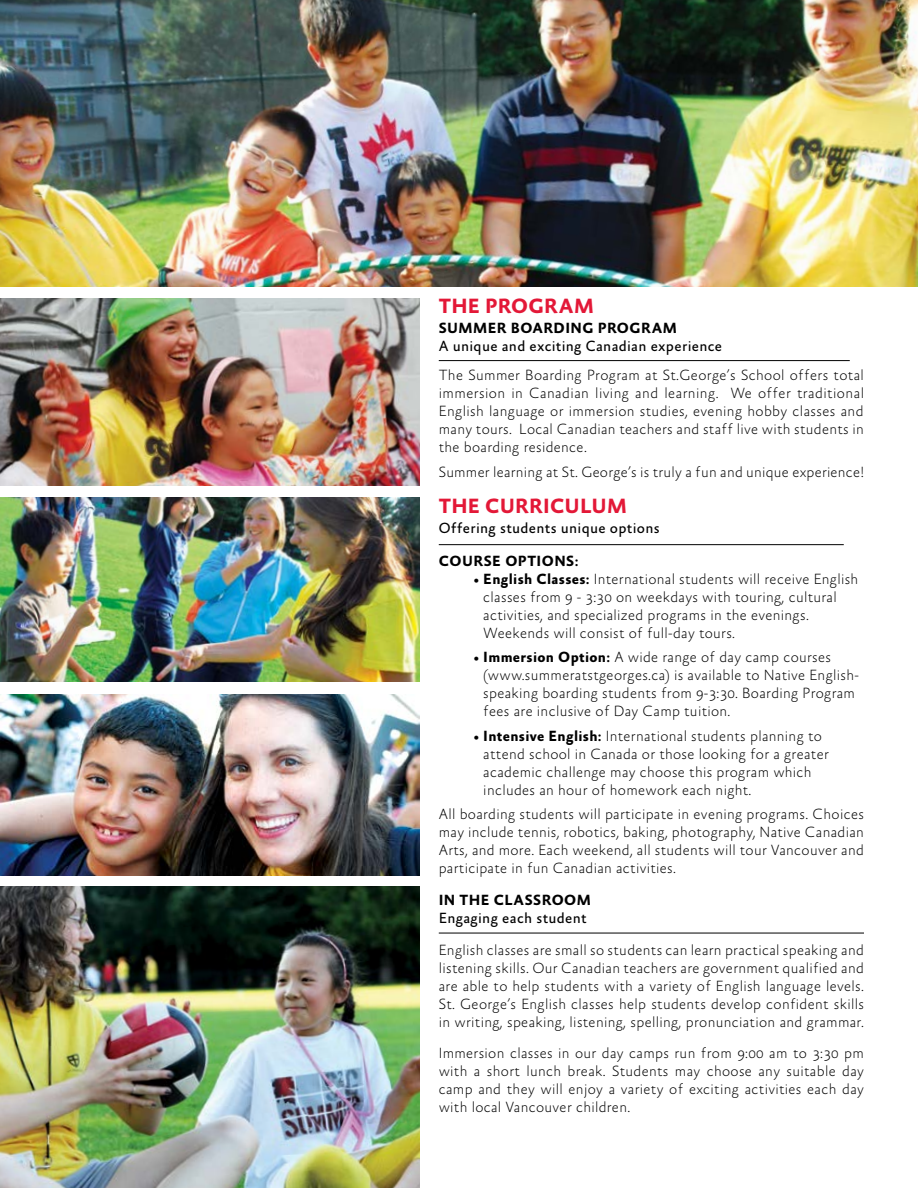
<style>
.page{position:relative;width:918px;height:1188px;background:#fff}
.page>*{position:absolute;margin:0;border:0;box-sizing:border-box;transform-origin:0 0}
.t1{font:700 21px "Absara Sans OT";letter-spacing:.01em;color:#e31837}
.t2{font:100 15px/18px "Absara Sans OT";letter-spacing:.02em;color:#000;text-align:justify}
.t3{font:15px "Absara Sans OT";letter-spacing:.02em;color:#000}
.t4{font:700 15px "Absara Sans OT";letter-spacing:.03em;color:#000}
.s1{font-weight:700}
</style>
<div class="page">
<hr style="left:439px;top:933px;width:425px;height:1px;background:#000">
<hr style="left:439px;top:360px;width:411px;height:1px;background:#000">
<hr style="left:439px;top:544px;width:405px;height:1px;background:#000">
<img style="left:0;top:887px;width:420px;height:301px">
<img style="left:0;top:694px;width:420px;height:181px">
<img style="left:0;top:0;width:918px;height:286px">
<img style="left:0;top:299px;width:420px;height:186px">
<img style="left:0;top:498px;width:420px;height:183px">
<h1 class="t1" style="left:439px;top:295px;width:156px">THE PROGRAM</h1>
<p class="t4" style="left:439px;top:320px;width:240px">SUMMER BOARDING PROGRAM</p>
<p class="t3" style="left:439px;top:338px;width:285px">A unique and exciting Canadian experience</p>
<p class="t2" style="left:439px;top:367px;width:427px">The Summer Boarding Program at St.George’s School offers total immersion in Canadian living and learning. We offer traditional English language or immersion studies, evening hobby classes and many tours. Local Canadian teachers and staff live with students in the boarding residence.</p>
<p class="t2" style="left:439px;top:464px;width:427px">Summer learning at St. George’s is truly a fun and unique experience!</p>
<h1 class="t1" style="left:439px;top:495px;width:189px">THE CURRICULUM</h1>
<p class="t3" style="left:439px;top:521px;width:222px">Offering students unique options</p>
<p class="t4" style="left:439px;top:553px;width:141px">COURSE OPTIONS:</p>
<p class="t2" style="left:483px;top:571px;width:377px;text-align:left;text-indent:-9px"><span class="s1">• English Classes:</span> International students will receive English classes from 9 - 3:30 on weekdays with touring, cultural activities, and specialized programs in the evenings.<br>Weekends will consist of full-day tours.</p>
<p class="t2" style="left:483px;top:649px;width:377px;text-align:left;text-indent:-9px"><span class="s1">• Immersion Option:</span> A wide range of day camp courses (www.summeratstgeorges.ca) is available to Native English&shy;speaking boarding students from 9-3:30. Boarding Program fees are inclusive of Day Camp tuition.</p>
<p class="t2" style="left:483px;top:728px;width:347px;text-align:left;text-indent:-9px"><span class="s1">• Intensive English:</span> International students planning to attend school in Canada or those looking for a greater academic challenge may choose this program which includes an hour of homework each night.</p>
<p class="t2" style="left:439px;top:806px;width:427px">All boarding students will participate in evening programs. Choices may include tennis, robotics, baking, photography, Native Canadian Arts, and more. Each weekend, all students will tour Vancouver and participate in fun Canadian activities.</p>
<p class="t4" style="left:439px;top:893px;width:154px">IN THE CLASSROOM</p>
<p class="t3" style="left:439px;top:911px;width:149px">Engaging each student</p>
<p class="t2" style="left:439px;top:942px;width:427px">English classes are small so students can learn practical speaking and listening skills. Our Canadian teachers are government qualified and are able to help students with a variety of English language levels.<br>St. George’s English classes help students develop confident skills in writing, speaking, listening, spelling, pronunciation and grammar.</p>
<p class="t2" style="left:439px;top:1045px;width:427px">Immersion classes in our day camps run from 9:00 am to 3:30 pm with a short lunch break. Students may choose any suitable day camp and they will enjoy a variety of exciting activities each day with local Vancouver children.</p>
</div>
